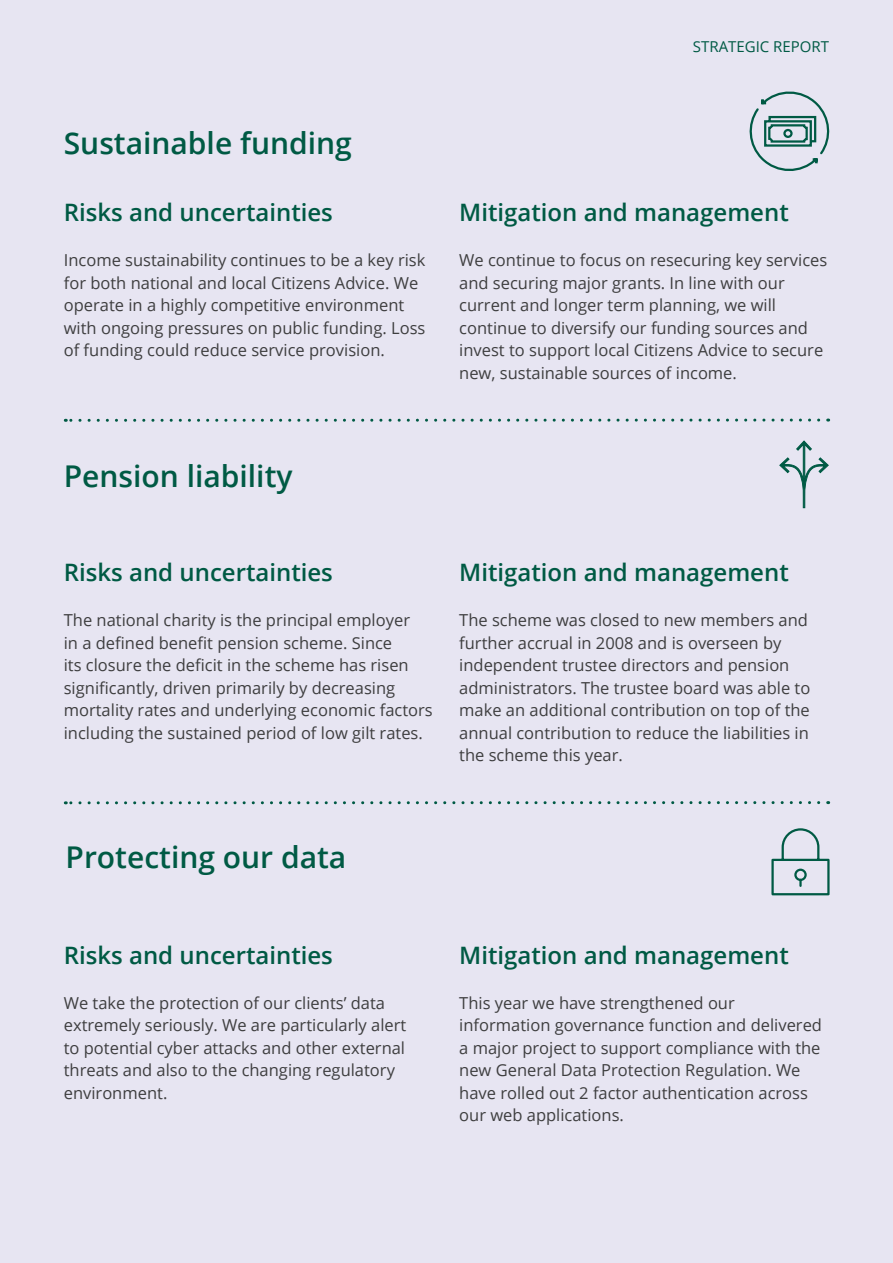
<style>
.page{position:relative;width:893px;height:1263px;background:#e7e5f2}
.page>*{position:absolute;margin:0;border:0;box-sizing:border-box;transform-origin:0 0}
.t1{font:600 30px "Open Sans";color:#005a44}
.t2{font:600 24px "Open Sans";color:#005a44}
.t3{font:16.5px/22.5px "Open Sans";color:#3e3e3f}
.t4{font:15px "Open Sans";color:#005a44}
</style>
<div class="page">
<svg style="left:65px;top:419px;width:754px;height:3px"></svg>
<svg style="left:65px;top:801px;width:754px;height:3px"></svg>
<svg style="left:749px;top:91px;width:81px;height:80px"></svg>
<svg style="left:779px;top:440px;width:50px;height:68px"></svg>
<svg style="left:771px;top:829px;width:59px;height:67px"></svg>
<p class="t1" style="left:64px;top:122px;width:290px">Sustainable funding</p>
<p class="t2" style="left:64px;top:196px;width:271px">Risks and uncertainties</p>
<p class="t3" style="left:64px;top:249px;width:363px">Income sustainability continues to be a key risk for both national and local Citizens Advice. We operate in a highly competitive environment with ongoing pressures on public funding. Loss of funding could reduce service provision.</p>
<p class="t4" style="left:693px;top:36px;width:138px">STRATEGIC REPORT</p>
<p class="t4" style="left:697px;top:36px;width:74px">TRUSTEES’</p>
<p class="t2" style="left:459px;top:196px;width:331px">Mitigation and management</p>
<p class="t3" style="left:459px;top:249px;width:370px">We continue to focus on resecuring key services and securing major grants. In line with our current and longer term planning, we will continue to diversify our funding sources and invest to support local Citizens Advice to secure new, sustainable sources of income.</p>
<p class="t1" style="left:64px;top:456px;width:230px">Pension liability</p>
<p class="t2" style="left:64px;top:556px;width:271px">Risks and uncertainties</p>
<p class="t3" style="left:64px;top:609px;width:371px">The national charity is the principal employer<br>in a defined benefit pension scheme. Since<br>its closure the deficit in the scheme has risen significantly, driven primarily by decreasing mortality rates and underlying economic factors</p>
<p class="t3" style="left:64px;top:721px;width:361px">including the sustained period of low gilt rates.</p>
<p class="t2" style="left:459px;top:556px;width:331px">Mitigation and management</p>
<p class="t3" style="left:459px;top:609px;width:353px">The scheme was closed to new members and further accrual in 2008 and is overseen by independent trustee directors and pension administrators. The trustee board was able to make an additional contribution on top of the annual contribution to reduce the liabilities in the scheme this year.</p>
<p class="t1" style="left:66px;top:836px;width:282px">Protecting our data</p>
<p class="t2" style="left:64px;top:939px;width:271px">Risks and uncertainties</p>
<p class="t3" style="left:64px;top:991px;width:344px">We take the protection of our clients’ data extremely seriously. We are particularly alert to potential cyber attacks and other external threats and also to the changing regulatory environment.</p>
<p class="t2" style="left:459px;top:939px;width:331px">Mitigation and management</p>
<p class="t3" style="left:459px;top:991px;width:364px">This year we have strengthened our information governance function and delivered a major project to support compliance with the new General Data Protection Regulation. We have rolled out 2 factor authentication across our web applications.</p>
</div>
